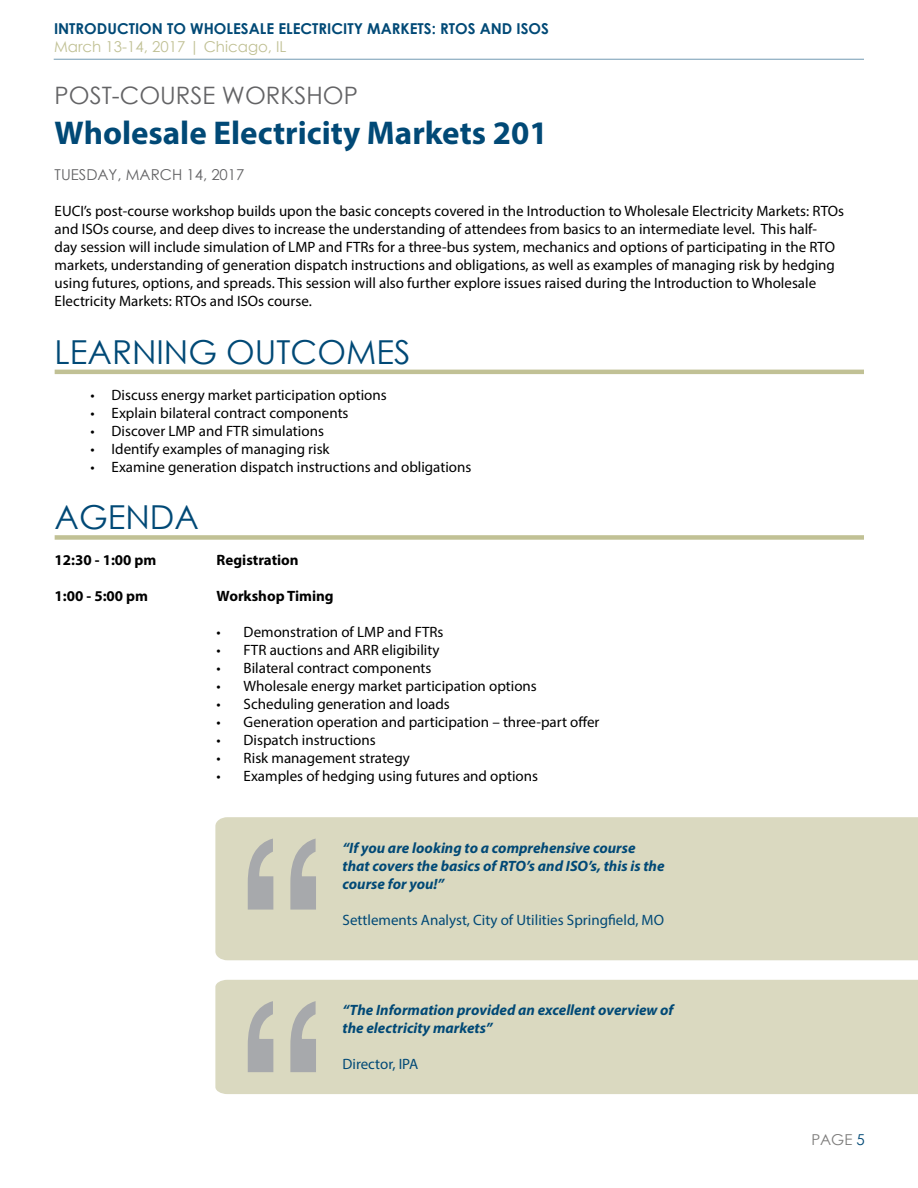
<style>
.page{position:relative;width:918px;height:1188px;background:#fff}
.page>*{position:absolute;margin:0;border:0;box-sizing:border-box;transform-origin:0 0}
.t1{font:700 33px "Myriad Pro";color:#014976}
.t2{font:33px "Century Gothic";color:#014976}
.t3{font:24px "Century Gothic";color:#636365}
.t4{font:15px/18px "Myriad Pro";color:#000}
.t5{font:italic 700 15px/18px "Myriad Pro";color:#014976}
.t6{font:15px "Myriad Pro";color:#014976}
.t7{font:700 15px "Century Gothic";color:#014976}
.t8{font:700 15px "Myriad Pro";color:#000}
.t9{font:15px "Century Gothic";color:#c1c195}
.t10{font:15px "Century Gothic";color:#636365}
.t11{font:15px "Century Gothic";color:#7d7c7b}
.s1{color:#014976}
</style>
<div class="page">
<hr style="left:54px;top:59px;width:810px;height:1px;background:#014976">
<hr style="left:55px;top:370px;width:809px;height:4px;background:#c1c195">
<div style="left:55px;top:535px;width:809px;height:5px;background:#c1c195"></div>
<div style="left:215px;top:817px;width:703px;height:143px;background:#dad9c0"></div>
<svg style="left:248px;top:839px;width:68px;height:71px;background:#bebfb5"></svg>
<div style="left:215px;top:980px;width:703px;height:114px;background:#dad9c0"></div>
<svg style="left:248px;top:1001px;width:68px;height:71px;background:#bebfb5"></svg>
<p class="t7" style="left:54px;top:17px;width:497px">INTRODUCTION TO WHOLESALE ELECTRICITY MARKETS: RTOS AND ISOS</p>
<p class="t9" style="left:54px;top:36px;width:234px">March 13-14, 2017 | Chicago, IL</p>
<h2 class="t3" style="left:55px;top:79px;width:305px">POST-COURSE WORKSHOP</h2>
<h1 class="t1" style="left:55px;top:111px;width:495px">Wholesale Electricity Markets 201</h1>
<p class="t10" style="left:55px;top:164px;width:191px">TUESDAY, MARCH 14, 2017</p>
<p class="t4" style="left:55px;top:202px;width:791px">EUCI’s post-course workshop builds upon the basic concepts covered in the Introduction to Wholesale Electricity Markets: RTOs and ISOs course, and deep dives to increase the understanding of attendees from basics to an intermediate level. This half-<br>day session will include simulation of LMP and FTRs for a three-bus system, mechanics and options of participating in the RTO markets, understanding of generation dispatch instructions and obligations, as well as examples of managing risk by hedging using futures, options, and spreads. This session will also further explore issues raised during the Introduction to Wholesale Electricity Markets: RTOs and ISOs course.</p>
<h1 class="t2" style="left:55px;top:329px;width:357px">LEARNING OUTCOMES</h1>
<p class="t4" style="left:91px;top:385px;width:298px">• Discuss energy market participation options</p>
<p class="t4" style="left:91px;top:403px;width:259px">• Explain bilateral contract components</p>
<p class="t4" style="left:91px;top:421px;width:235px">• Discover LMP and FTR simulations</p>
<p class="t4" style="left:91px;top:439px;width:241px">• Identify examples of managing risk</p>
<p class="t4" style="left:91px;top:457px;width:382px">• Examine generation dispatch instructions and obligations</p>
<h1 class="t2" style="left:55px;top:494px;width:146px">AGENDA</h1>
<p class="t8" style="left:55px;top:550px;width:103px">12:30 - 1:00 pm</p>
<p class="t8" style="left:217px;top:550px;width:84px">Registration</p>
<p class="t8" style="left:55px;top:586px;width:95px">1:00 - 5:00 pm</p>
<p class="t8" style="left:217px;top:586px;width:119px">Workshop Timing</p>
<p class="t4" style="left:217px;top:623px;width:228px">• Demonstration of LMP and FTRs</p>
<p class="t4" style="left:217px;top:641px;width:224px">• FTR auctions and ARR eligibility</p>
<p class="t4" style="left:217px;top:659px;width:216px">• Bilateral contract components</p>
<p class="t4" style="left:217px;top:677px;width:322px">• Wholesale energy market participation options</p>
<p class="t4" style="left:217px;top:695px;width:235px">• Scheduling generation and loads</p>
<p class="t4" style="left:217px;top:713px;width:384px">• Generation operation and participation – three-part offer</p>
<p class="t4" style="left:217px;top:731px;width:161px">• Dispatch instructions</p>
<p class="t4" style="left:217px;top:749px;width:195px">• Risk management strategy</p>
<p class="t4" style="left:217px;top:767px;width:323px">• Examples of hedging using futures and options</p>
<p class="t5" style="left:343px;top:838px;width:323px">“If you are looking to a comprehensive course that covers the basics of RTO’s and ISO’s, this is the course for you!”</p>
<p class="t6" style="left:343px;top:910px;width:323px">Settlements Analyst, City of Utilities Springfield, MO</p>
<p class="t5" style="left:343px;top:1001px;width:333px">“The Information provided an excellent overview of the electricity markets”</p>
<p class="t6" style="left:343px;top:1055px;width:77px">Director, IPA</p>
<p class="t11" style="left:811px;top:1129px;width:55px">PAGE <span class="s1">5</span></p>
</div>
